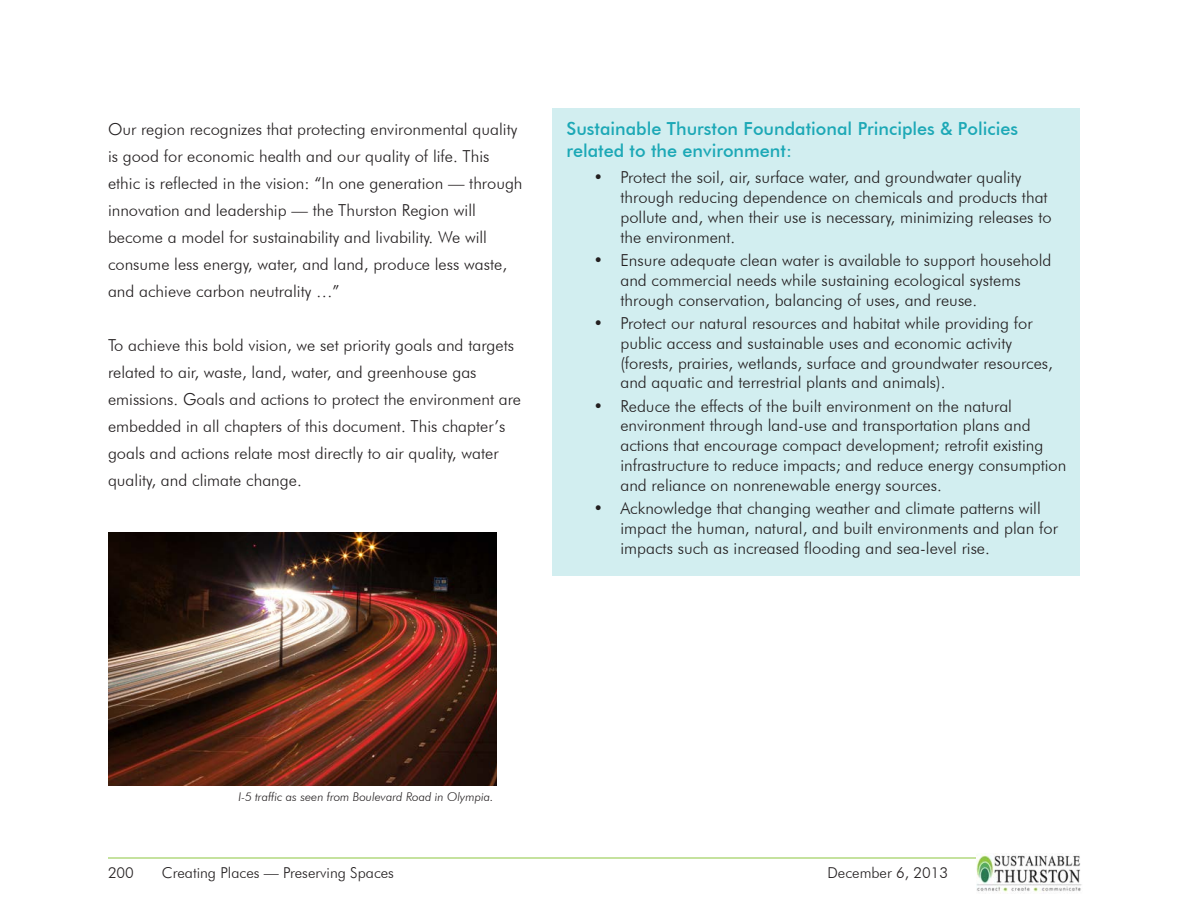
<style>
.page{position:relative;width:1188px;height:918px;background:#fff}
.page>*{position:absolute;margin:0;border:0;box-sizing:border-box;transform-origin:0 0}
.Subhead_body{font:500 18px/21.6px "Futura BT";color:#1ca8b6}
.Body_Format{font:300 16.5px/19.8px "Futura BT";color:#231f20}
.Body_Format-2{font:300 15px "Futura BT";color:#231f20}
.captions{font:italic 300 12px "Futura BT";color:#231f20}
</style>
<div class="page">
<hr style="left:108px;top:858px;width:974px;height:1px;background:#8dc63f">
<img style="left:976px;top:855px;width:106px;height:38px">
<div style="left:553px;top:108px;width:527px;height:468px;background:#d2eef0"></div>
<img style="left:108px;top:532px;width:389px;height:254px">
<p class="Body_Format" style="left:108px;top:116px;width:416px;line-height:27px">Our region recognizes that protecting environmental quality is good for economic health and our quality of life. This ethic is reflected in the vision: “In one generation — through innovation and leadership — the Thurston Region will become a model for sustainability and livability. We will consume less energy, water, and land, produce less waste, and achieve carbon neutrality …”</p>
<p class="Body_Format" style="left:108px;top:331px;width:415px;line-height:27px">To achieve this bold vision, we set priority goals and targets related to air, waste, land, water, and greenhouse gas emissions. Goals and actions to protect the environment are embedded in all chapters of this document. This chapter’s goals and actions relate most directly to air quality, water quality, and climate change.</p>
<p class="Subhead_body" style="left:566px;top:118px;width:453px">Sustainable Thurston Foundational Principles &amp; Policies related to the environment:</p>
<p class="Body_Format" style="left:620px;top:167px;width:433px;text-indent:-27px">• Protect the soil, air, surface water, and groundwater quality through reducing dependence on chemicals and products that pollute and, when their use is necessary, minimizing releases to the environment.</p>
<p class="Body_Format" style="left:620px;top:250px;width:433px;text-indent:-27px">• Ensure adequate clean water is available to support household and commercial needs while sustaining ecological systems through conservation, balancing of uses, and reuse.</p>
<p class="Body_Format" style="left:620px;top:313px;width:434px;text-indent:-27px">• Protect our natural resources and habitat while providing for public access and sustainable uses and economic activity (forests, prairies, wetlands, surface and groundwater resources, and aquatic and terrestrial plants and animals).</p>
<p class="Body_Format" style="left:620px;top:396px;width:448px;text-indent:-27px">• Reduce the effects of the built environment on the natural environment through land-use and transportation plans and actions that encourage compact development; retrofit existing infrastructure to reduce impacts; and reduce energy consumption and reliance on nonrenewable energy sources.</p>
<p class="Body_Format" style="left:620px;top:498px;width:439px;text-indent:-27px">• Acknowledge that changing weather and climate patterns will impact the human, natural, and built environments and plan for impacts such as increased flooding and sea-level rise.</p>
<p class="captions" style="left:238px;top:789px;width:257px">I-5 traffic as seen from Boulevard Road in Olympia.</p>
<p class="Body_Format-2" style="left:108px;top:864px;width:27px">200</p>
<p class="Body_Format-2" style="left:162px;top:864px;width:234px">Creating Places — Preserving Spaces</p>
<p class="Body_Format-2" style="left:827px;top:864px;width:122px">December 6, 2013</p>
</div>
